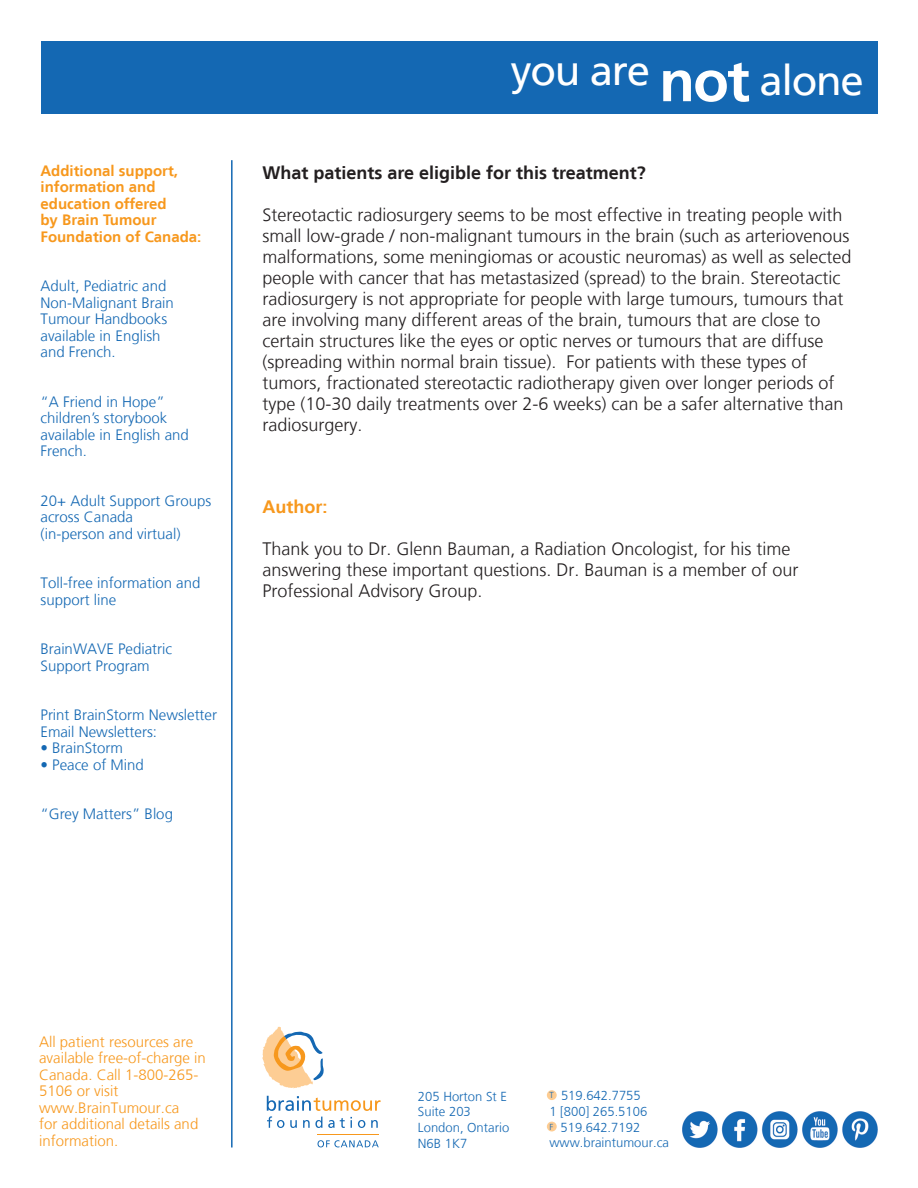
<style>
.page{position:relative;width:918px;height:1188px;background:#fff}
.page>*{position:absolute;margin:0;border:0;box-sizing:border-box;transform-origin:0 0}
.t1{font:700 58.5px "Frutiger LT";color:#fff}
.t2{font:42px "Frutiger LT";letter-spacing:-.03em;color:#fff}
.t3{font:300 18px/21px "Frutiger LT";color:#231f20}
.t4{font:700 18px "Frutiger LT";color:#231f20}
.t5{font:700 18px "Frutiger LT";color:#f7981d}
.t6{font:300 15px/16.5px "Frutiger LT";color:#1468b3}
.t7{font:300 15px/16.5px "Frutiger LT";color:#f7981d}
.t8{font:700 15px/16.5px "Frutiger LT";color:#f7981d}
.t9{font:300 13.05px/15.6px "Frutiger LT";color:#1468b3}
</style>
<div class="page">
<hr style="left:231px;top:160px;width:2px;height:988px;background:#1468b3">
<svg style="left:318px;top:1140px;width:61px;height:7px"></svg>
<hr style="left:318px;top:1135px;width:61px;height:1px;background:#f7981d">
<svg style="left:267px;top:1096px;width:114px;height:32px"></svg>
<svg style="left:262px;top:1027px;width:62px;height:61px"></svg>
<div style="left:41px;top:41px;width:836px;height:73px;background:#1468b3"></div>
<div style="left:547px;top:1122px;width:10px;height:9px;background:#fdcc92;border-radius:50%"></div>
<div style="left:547px;top:1090px;width:10px;height:10px;background:#fdcc92;border-radius:50%"></div>
<img style="left:682px;top:1112px;width:196px;height:35px">
<p class="t8" style="left:40px;top:163px;width:139px">Additional support, information and</p>
<p class="t8" style="left:40px;top:196px;width:128px">education offered</p>
<p class="t8" style="left:40px;top:212px;width:162px">by Brain Tumour<br>Foundation of Canada:</p>
<p class="t6" style="left:40px;top:278px;width:135px">Adult, Pediatric and<br>Non-Malignant Brain<br>Tumour Handbooks available in English and French.</p>
<p class="t6" style="left:40px;top:394px;width:126px">“A Friend in Hope”</p>
<p class="t6" style="left:40px;top:410px;width:150px">children’s storybook available in English and</p>
<p class="t6" style="left:40px;top:443px;width:48px">French.</p>
<p class="t6" style="left:40px;top:493px;width:172px">20+ Adult Support Groups across Canada<br>(in-person and virtual)</p>
<p class="t6" style="left:40px;top:575px;width:162px">Toll-free information and support line</p>
<p class="t6" style="left:40px;top:641px;width:133px">BrainWAVE Pediatric</p>
<p class="t6" style="left:40px;top:658px;width:111px">Support Program</p>
<p class="t6" style="left:40px;top:707px;width:178px">Print BrainStorm Newsletter</p>
<p class="t6" style="left:40px;top:724px;width:118px">Email Newsletters:</p>
<p class="t6" style="left:40px;top:740px;width:84px">• BrainStorm</p>
<p class="t6" style="left:40px;top:757px;width:105px">• Peace of Mind</p>
<p class="t6" style="left:40px;top:806px;width:134px">“Grey Matters” Blog</p>
<p class="t2" style="left:511px;top:46px;width:141px">you are</p>
<p class="t1" style="left:659px;top:47px;width:92px">not</p>
<p class="t2" style="left:759px;top:56px;width:106px">alone</p>
<p class="t4" style="left:262px;top:162px;width:385px">What patients are eligible for this treatment?</p>
<p class="t3" style="left:262px;top:204px;width:591px">Stereotactic radiosurgery seems to be most effective in treating people with small low-grade / non-malignant tumours in the brain (such as arteriovenous malformations, some meningiomas or acoustic neuromas) as well as selected people with cancer that has metastasized (spread) to the brain. Stereotactic radiosurgery is not appropriate for people with large tumours, tumours that are involving many different areas of the brain, tumours that are close to certain structures like the eyes or optic nerves or tumours that are diffuse (spreading within normal brain tissue). For patients with these types of tumors, fractionated stereotactic radiotherapy given over longer periods of type (10-30 daily treatments over 2-6 weeks) can be a safer alternative than radiosurgery.</p>
<p class="t5" style="left:262px;top:496px;width:66px">Author:</p>
<p class="t3" style="left:262px;top:539px;width:538px">Thank you to Dr. Glenn Bauman, a Radiation Oncologist, for his time answering these important questions. Dr. Bauman is a member of our<br>Professional Advisory Group.</p>
<p class="t7" style="left:39px;top:1034px;width:168px">All patient resources are available free-of-charge in<br>Canada. Call 1-800-265-<br>5106 or visit www.BrainTumour.ca<br>for additional details and information.</p>
<p class="t9" style="left:418px;top:1088px;width:91px">205 Horton St E</p>
<p class="t9" style="left:418px;top:1104px;width:54px">Suite 203</p>
<p class="t9" style="left:418px;top:1120px;width:93px">London, Ontario<br>N6B 1K7</p>
<p class="t9" style="left:549px;top:1088px;width:93px"><sup>T</sup> 519.642.7755</p>
<p class="t9" style="left:549px;top:1104px;width:99px">1 [800] 265.5106</p>
<p class="t9" style="left:549px;top:1120px;width:92px"><sup>F</sup> 519.642.7192</p>
<p class="t9" style="left:549px;top:1135px;width:121px">www.braintumour.ca</p>
</div>
